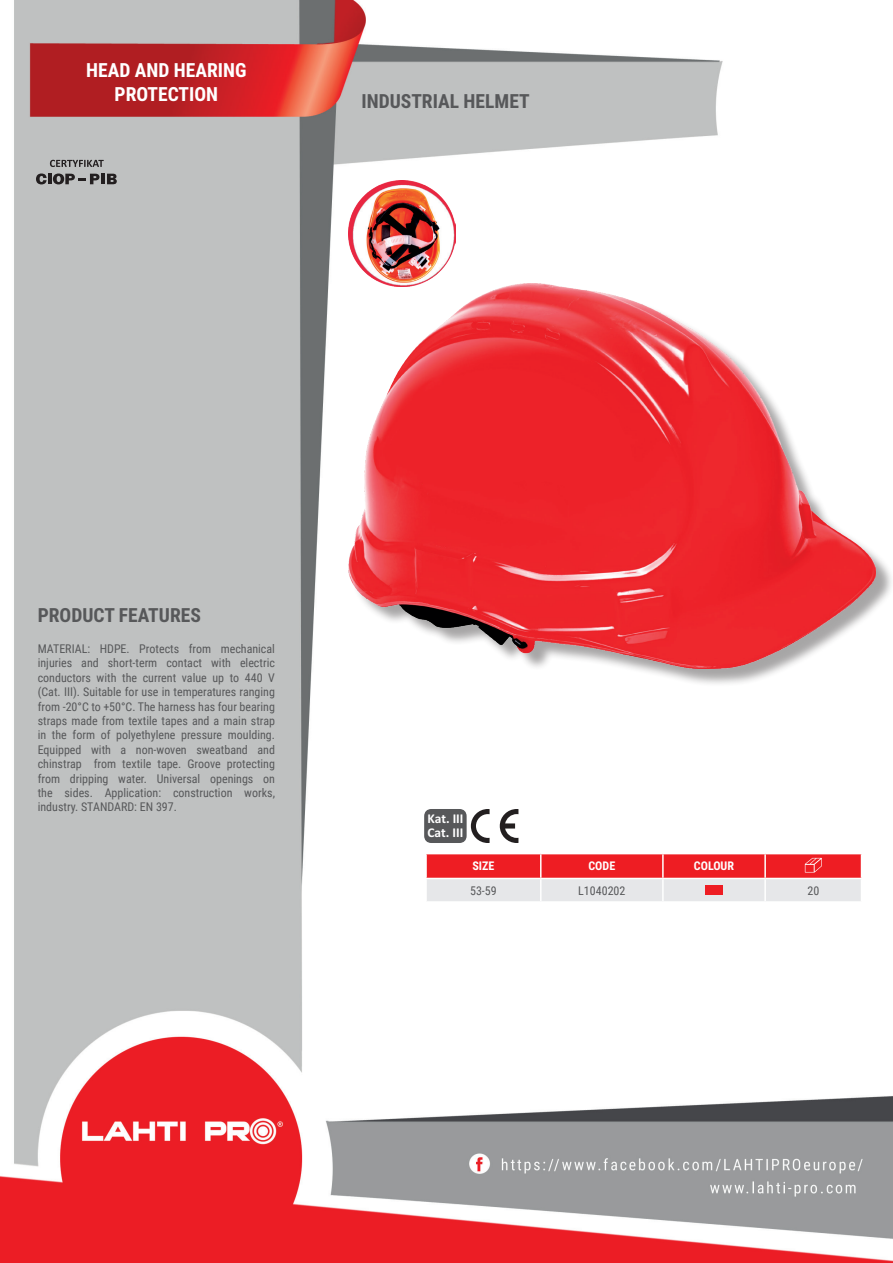
<style>
.page{position:relative;width:893px;height:1263px;background:#fff}
.page>*{position:absolute;margin:0;border:0;box-sizing:border-box;transform-origin:0 0}
.t1{font:700 19.5px "Roboto Condensed";color:#57585a}
.t2{font:700 19.5px/23.4px "Roboto Condensed";color:#fff;text-align:center}
.t3{font:700 13.5px/13.8px "Calibri Profix";color:#fff}
.t4{font:12px/14.4px "Roboto Condensed";color:#57585a;text-align:justify}
.t5{font:700 12px "Roboto Condensed";color:#fff}
</style>
<div class="page">
<img style="left:0;top:0;width:893px;height:1263px">
<div style="left:351px;top:286px;width:542px;height:401px;background:#231f20;opacity:.4"></div>
<img style="left:349px;top:284px;width:527px;height:385px">
<hr style="left:425px;top:854px;width:2px;height:24px;background:#fff">
<hr style="left:425px;top:879px;width:2px;height:22px;background:#fff">
<hr style="left:425px;top:853px;width:116px;height:1px;background:#fff">
<hr style="left:425px;top:878px;width:116px;height:1px;background:#fff">
<hr style="left:425px;top:901px;width:116px;height:2px;background:#fff">
<hr style="left:541px;top:901px;width:122px;height:2px;background:#fff">
<hr style="left:663px;top:901px;width:102px;height:2px;background:#fff">
<hr style="left:765px;top:901px;width:97px;height:2px;background:#fff">
<svg style="left:426px;top:853px;width:436px;height:48px;background:#eb878b"></svg>
<div style="left:705px;top:885px;width:17px;height:10px;background:#ee1d23"></div>
<div style="left:424px;top:809px;width:43px;height:34px;background:#57585a;border-radius:7px"></div>
<svg style="left:500px;top:809px;width:18px;height:34px"></svg>
<svg style="left:471px;top:809px;width:19px;height:34px"></svg>
<svg style="left:36px;top:173px;width:11px;height:11px"></svg>
<hr style="left:48px;top:174px;width:4px;height:10px;background:#231f20">
<hr style="left:101px;top:174px;width:4px;height:10px;background:#231f20">
<svg style="left:107px;top:174px;width:10px;height:10px"></svg>
<svg style="left:50px;top:160px;width:54px;height:7px"></svg>
<svg style="left:53px;top:173px;width:46px;height:11px"></svg>
<img style="left:349px;top:180px;width:106px;height:107px">
<h1 class="t2" style="left:86px;top:58px;width:162px">HEAD AND HEARING<br>PROTECTION</h1>
<h1 class="t1" style="left:361px;top:88px;width:170px">INDUSTRIAL HELMET</h1>
<h1 class="t1" style="left:38px;top:601px;width:165px">PRODUCT FEATURES</h1>
<p class="t4" style="left:38px;top:641px;width:239px">MATERIAL: HDPE. Protects from mechanical injuries and short-term contact with electric conductors with the current value up to 440 V (Cat. III). Suitable for use in temperatures ranging from -20°C to +50°C. The harness has four bearing straps made from textile tapes and a main strap in the form of polyethylene pressure moulding.<br>Equipped with a non-woven sweatband and chinstrap from textile tape. Groove protecting from dripping water. Universal openings on the sides. Application: construction works, industry. STANDARD: EN 397.</p>
<p class="t3" style="left:427px;top:811px;width:38px">Kat. III<br>Cat. III</p>
<p class="t5" style="left:472px;top:858px;width:23px">SIZE</p>
<p class="t5" style="left:588px;top:858px;width:28px">CODE</p>
<p class="t5" style="left:694px;top:858px;width:42px">COLOUR</p>
<p class="t4" style="left:470px;top:883px;width:28px">53-59</p>
<p class="t4" style="left:578px;top:883px;width:49px">L1040202</p>
<p class="t4" style="left:807px;top:883px;width:13px">20</p>
</div>
